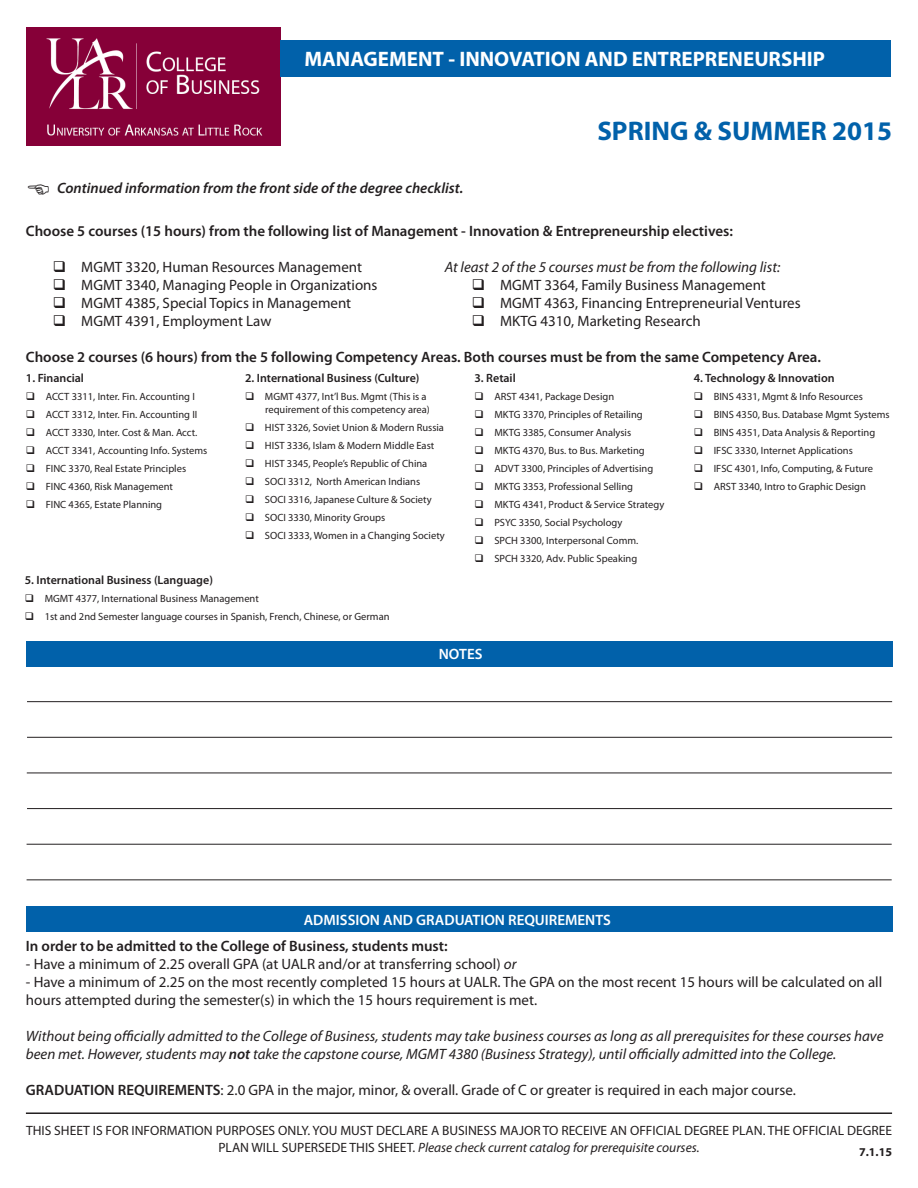
<style>
.page{position:relative;width:918px;height:1188px;background:#fff}
.page>*{position:absolute;margin:0;border:0;box-sizing:border-box;transform-origin:0 0}
.t1{font:700 27px "Myriad Pro";color:#0161aa}
.t2{font:700 21px "Myriad Pro";color:#fff}
.t3{font:15px/18px "Myriad Pro";color:#231f20}
.t4{font:italic 15px/18px "Myriad Pro";color:#231f20}
.t5{font:600 15px "Myriad Pro";color:#231f20}
.t6{font:italic 600 15px "Myriad Pro";color:#231f20}
.t7{font:600 15px "Myriad Pro";color:#fff}
.t8{font:13.5px/16.2px "Myriad Pro";color:#231f20;text-align:center}
.t9{font:600 12px "Myriad Pro";color:#231f20}
.t10{font:700 12px "Myriad Pro";color:#231f20}
.t11{font:10.5px "Myriad Pro";color:#231f20}
.s1{font-style:italic}
.s2{font-weight:600}
</style>
<div class="page">
<div style="left:26px;top:906px;width:866px;height:26px;background:#0161aa"></div>
<hr style="left:26px;top:1112px;width:866px;height:2px;background:#231f20">
<div style="left:26px;top:641px;width:866px;height:26px;background:#0161aa"></div>
<img style="left:27px;top:27px;width:254px;height:118px">
<div style="left:281px;top:40px;width:610px;height:37px;background:#0161aa"></div>
<hr style="left:27px;top:701px;width:865px;height:1px;background:#231f20">
<hr style="left:27px;top:737px;width:865px;height:1px;background:#231f20">
<hr style="left:27px;top:773px;width:865px;height:1px;background:#231f20">
<hr style="left:27px;top:808px;width:865px;height:1px;background:#231f20">
<hr style="left:27px;top:844px;width:865px;height:1px;background:#231f20">
<hr style="left:27px;top:879px;width:865px;height:1px;background:#231f20">
<p class="t2" style="left:304px;top:45px;width:522px">MANAGEMENT - INNOVATION AND ENTREPRENEURSHIP</p>
<p class="t6" style="left:57px;top:178px;width:408px">Continued information from the front side of the degree checklist.</p>
<p class="t1" style="left:597px;top:114px;width:296px">SPRING &amp; SUMMER 2015</p>
<p class="t5" style="left:26px;top:222px;width:709px">Choose 5 courses (15 hours) from the following list of Management - Innovation &amp; Entrepreneurship electives:</p>
<p class="t3" style="left:53px;top:258px;width:311px">❑ MGMT 3320, Human Resources Management</p>
<p class="t3" style="left:53px;top:276px;width:326px">❑ MGMT 3340, Managing People in Organizations</p>
<p class="t3" style="left:53px;top:294px;width:300px">❑ MGMT 4385, Special Topics in Management</p>
<p class="t3" style="left:53px;top:312px;width:220px">❑ MGMT 4391, Employment Law</p>
<p class="t5" style="left:26px;top:348px;width:797px">Choose 2 courses (6 hours) from the 5 following Competency Areas. Both courses must be from the same Competency Area.</p>
<p class="t4" style="left:445px;top:258px;width:337px">At least 2 of the 5 courses must be from the following list:</p>
<p class="t3" style="left:472px;top:276px;width:296px">❑ MGMT 3364, Family Business Management</p>
<p class="t3" style="left:472px;top:294px;width:330px">❑ MGMT 4363, Financing Entrepreneurial Ventures</p>
<p class="t3" style="left:472px;top:312px;width:231px">❑ MKTG 4310, Marketing Research</p>
<p class="t9" style="left:26px;top:370px;width:60px">1. Financial</p>
<p class="t11" style="left:26px;top:390px;width:170px">❑ ACCT 3311, Inter. Fin. Accounting I</p>
<p class="t11" style="left:26px;top:408px;width:173px">❑ ACCT 3312, Inter. Fin. Accounting II</p>
<p class="t11" style="left:26px;top:426px;width:173px">❑ ACCT 3330, Inter. Cost &amp; Man. Acct.</p>
<p class="t11" style="left:26px;top:444px;width:183px">❑ ACCT 3341, Accounting Info. Systems</p>
<p class="t11" style="left:26px;top:462px;width:162px">❑ FINC 3370, Real Estate Principles</p>
<p class="t11" style="left:26px;top:480px;width:149px">❑ FINC 4360, Risk Management</p>
<p class="t11" style="left:26px;top:498px;width:138px">❑ FINC 4365, Estate Planning</p>
<p class="t9" style="left:245px;top:370px;width:176px">2. International Business (Culture)</p>
<p class="t11" style="left:245px;top:390px;width:183px">❑ MGMT 4377, Int’l Bus. Mgmt (This is a</p>
<p class="t11" style="left:265px;top:403px;width:166px">requirement of this competency area)</p>
<p class="t11" style="left:245px;top:421px;width:200px">❑ HIST 3326, Soviet Union &amp; Modern Russia</p>
<p class="t11" style="left:245px;top:439px;width:191px">❑ HIST 3336, Islam &amp; Modern Middle East</p>
<p class="t11" style="left:245px;top:457px;width:184px">❑ HIST 3345, People’s Republic of China</p>
<p class="t11" style="left:245px;top:475px;width:177px">❑ SOCI 3312, North American Indians</p>
<p class="t11" style="left:245px;top:493px;width:188px">❑ SOCI 3316, Japanese Culture &amp; Society</p>
<p class="t11" style="left:245px;top:511px;width:142px">❑ SOCI 3330, Minority Groups</p>
<p class="t11" style="left:245px;top:529px;width:201px">❑ SOCI 3333, Women in a Changing Society</p>
<p class="t9" style="left:25px;top:572px;width:190px">5. International Business (Language)</p>
<p class="t11" style="left:25px;top:592px;width:236px">❑ MGMT 4377, International Business Management</p>
<p class="t11" style="left:25px;top:610px;width:366px">❑ 1st and 2nd Semester language courses in Spanish, French, Chinese, or German</p>
<p class="t9" style="left:475px;top:370px;width:43px">3. Retail</p>
<p class="t11" style="left:475px;top:390px;width:141px">❑ ARST 4341, Package Design</p>
<p class="t11" style="left:475px;top:408px;width:170px">❑ MKTG 3370, Principles of Retailing</p>
<p class="t11" style="left:475px;top:426px;width:158px">❑ MKTG 3385, Consumer Analysis</p>
<p class="t11" style="left:475px;top:444px;width:172px">❑ MKTG 4370, Bus. to Bus. Marketing</p>
<p class="t11" style="left:475px;top:462px;width:180px">❑ ADVT 3300, Principles of Advertising</p>
<p class="t11" style="left:475px;top:480px;width:160px">❑ MKTG 3353, Professional Selling</p>
<p class="t11" style="left:475px;top:498px;width:191px">❑ MKTG 4341, Product &amp; Service Strategy</p>
<p class="t11" style="left:475px;top:516px;width:149px">❑ PSYC 3350, Social Psychology</p>
<p class="t11" style="left:475px;top:534px;width:165px">❑ SPCH 3300, Interpersonal Comm.</p>
<p class="t11" style="left:475px;top:552px;width:164px">❑ SPCH 3320, Adv. Public Speaking</p>
<p class="t7" style="left:439px;top:645px;width:45px">NOTES</p>
<p class="t9" style="left:694px;top:370px;width:142px">4. Technology &amp; Innovation</p>
<p class="t11" style="left:694px;top:390px;width:170px">❑ BINS 4331, Mgmt &amp; Info Resources</p>
<p class="t11" style="left:694px;top:408px;width:197px">❑ BINS 4350, Bus. Database Mgmt Systems</p>
<p class="t11" style="left:694px;top:426px;width:183px">❑ BINS 4351, Data Analysis &amp; Reporting</p>
<p class="t11" style="left:694px;top:444px;width:160px">❑ IFSC 3330, Internet Applications</p>
<p class="t11" style="left:694px;top:462px;width:181px">❑ IFSC 4301, Info, Computing, &amp; Future</p>
<p class="t11" style="left:694px;top:480px;width:174px">❑ ARST 3340, Intro to Graphic Design</p>
<p class="t7" style="left:304px;top:910px;width:309px">ADMISSION AND GRADUATION REQUIREMENTS</p>
<p class="t5" style="left:26px;top:936px;width:423px">In order to be admitted to the College of Business, students must:</p>
<p class="t3" style="left:26px;top:955px;width:492px">- Have a minimum of 2.25 overall GPA (at UALR and/or at transferring school) <span class="s1">or</span></p>
<p class="t3" style="left:26px;top:973px;width:858px">- Have a minimum of 2.25 on the most recently completed 15 hours at UALR. The GPA on the most recent 15 hours will be calculated on all hours attempted during the semester(s) in which the 15 hours requirement is met.</p>
<p class="t4" style="left:26px;top:1027px;width:859px">Without being officially admitted to the College of Business, students may take business courses as long as all prerequisites for these courses have been met. However, students may <span class="s2">not</span> take the capstone course, MGMT 4380 (Business Strategy), until officially admitted into the College.</p>
<p class="t3" style="left:26px;top:1081px;width:771px"><span class="s2">GRADUATION REQUIREMENTS</span>: 2.0 GPA in the major, minor, &amp; overall. Grade of C or greater is required in each major course.</p>
<p class="t8" style="left:26px;top:1123px;width:868px">THIS SHEET IS FOR INFORMATION PURPOSES ONLY. YOU MUST DECLARE A BUSINESS MAJOR TO RECEIVE AN OFFICIAL DEGREE PLAN. THE OFFICIAL DEGREE<br>PLAN WILL SUPERSEDE THIS SHEET. <span class="s1">Please check current catalog for prerequisite courses.</span></p>
<p class="t10" style="left:859px;top:1144px;width:34px">7.1.15</p>
</div>
